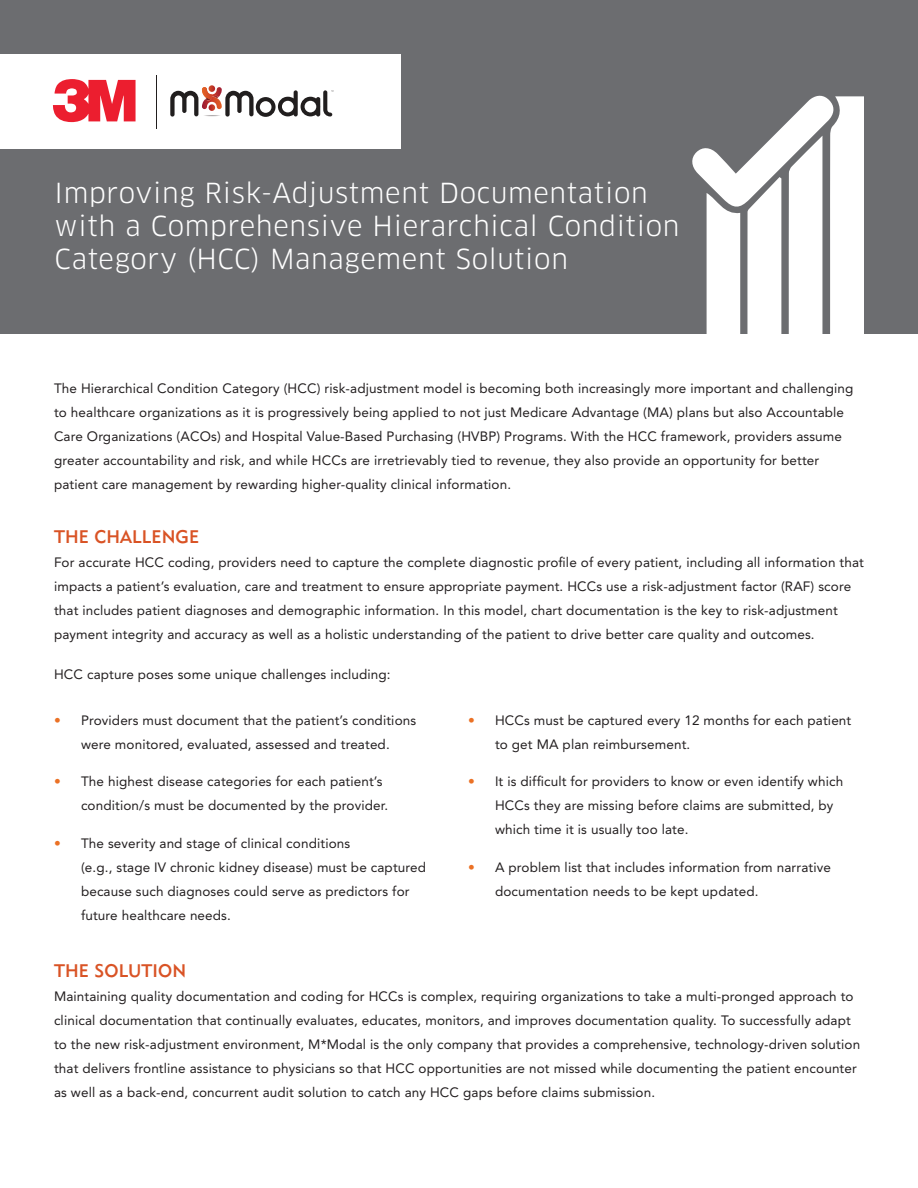
<style>
.page{position:relative;width:918px;height:1188px;background:#fff}
.page>*{position:absolute;margin:0;border:0;box-sizing:border-box;transform-origin:0 0}
.t1{font:27px/33px "Clan OT";letter-spacing:.025em;color:#fff}
.t2{font:18px "Geometric 415 BT Medium A";letter-spacing:.01em;color:#d95325}
.t3{font:13.5px/24px "Avenir";letter-spacing:.01em;color:#231f20}
.s1{color:#eb7125}
</style>
<div class="page">
<div style="left:0;top:0;width:918px;height:334px;background:#6c6d70"></div>
<svg style="left:692px;top:95px;width:172px;height:239px"></svg>
<div style="left:0;top:54px;width:401px;height:94px;background:#fff"></div>
<svg style="left:170px;top:85px;width:163px;height:32px"></svg>
<svg style="left:53px;top:79px;width:83px;height:43px"></svg>
<hr style="left:156px;top:75px;width:1px;height:54px;background:#211e1e">
<h1 class="t1" style="left:55px;top:177px;width:626px">Improving Risk-Adjustment Documentation with a Comprehensive Hierarchical Condition<br>Category (HCC) Management Solution</h1>
<p class="t3" style="left:54px;top:376px;width:801px">The Hierarchical Condition Category (HCC) risk-adjustment model is becoming both increasingly more important and challenging to healthcare organizations as it is progressively being applied to not just Medicare Advantage (MA) plans but also Accountable Care Organizations (ACOs) and Hospital Value-Based Purchasing (HVBP) Programs. With the HCC framework, providers assume greater accountability and risk, and while HCCs are irretrievably tied to revenue, they also provide an opportunity for better patient care management by rewarding higher-quality clinical information.</p>
<h2 class="t2" style="left:54px;top:525px;width:147px">THE CHALLENGE</h2>
<p class="t3" style="left:54px;top:550px;width:812px">For accurate HCC coding, providers need to capture the complete diagnostic profile of every patient, including all information that impacts a patient’s evaluation, care and treatment to ensure appropriate payment. HCCs use a risk-adjustment factor (RAF) score that includes patient diagnoses and demographic information. In this model, chart documentation is the key to risk-adjustment payment integrity and accuracy as well as a holistic understanding of the patient to drive better care quality and outcomes.</p>
<p class="t3" style="left:54px;top:663px;width:338px">HCC capture poses some unique challenges including:</p>
<p class="t3" style="left:54px;top:708px;width:364px;text-align:center"><span class="s1">•</span> Providers must document that the patient’s conditions were monitored, evaluated, assessed and treated.</p>
<p class="t3" style="left:81px;top:770px;width:309px;text-indent:-27px"><span class="s1">•</span> The highest disease categories for each patient’s condition/s must be documented by the provider.</p>
<p class="t3" style="left:81px;top:831px;width:347px;text-indent:-27px"><span class="s1">•</span> The severity and stage of clinical conditions<br>(e.g., stage IV chronic kidney disease) must be captured because such diagnoses could serve as predictors for future healthcare needs.</p>
<p class="t3" style="left:495px;top:708px;width:358px;text-indent:-27px"><span class="s1">•</span> HCCs must be captured every 12 months for each patient to get MA plan reimbursement.</p>
<p class="t3" style="left:495px;top:770px;width:350px;text-indent:-27px"><span class="s1">•</span> It is difficult for providers to know or even identify which<br>HCCs they are missing before claims are submitted, by which time it is usually too late.</p>
<p class="t3" style="left:495px;top:855px;width:337px;text-indent:-27px"><span class="s1">•</span> A problem list that includes information from narrative documentation needs to be kept updated.</p>
<h2 class="t2" style="left:54px;top:960px;width:134px">THE SOLUTION</h2>
<p class="t3" style="left:54px;top:984px;width:808px">Maintaining quality documentation and coding for HCCs is complex, requiring organizations to take a multi-pronged approach to clinical documentation that continually evaluates, educates, monitors, and improves documentation quality. To successfully adapt to the new risk-adjustment environment, M*Modal is the only company that provides a comprehensive, technology-driven solution that delivers frontline assistance to physicians so that HCC opportunities are not missed while documenting the patient encounter as well as a back-end, concurrent audit solution to catch any HCC gaps before claims submission.</p>
</div>
